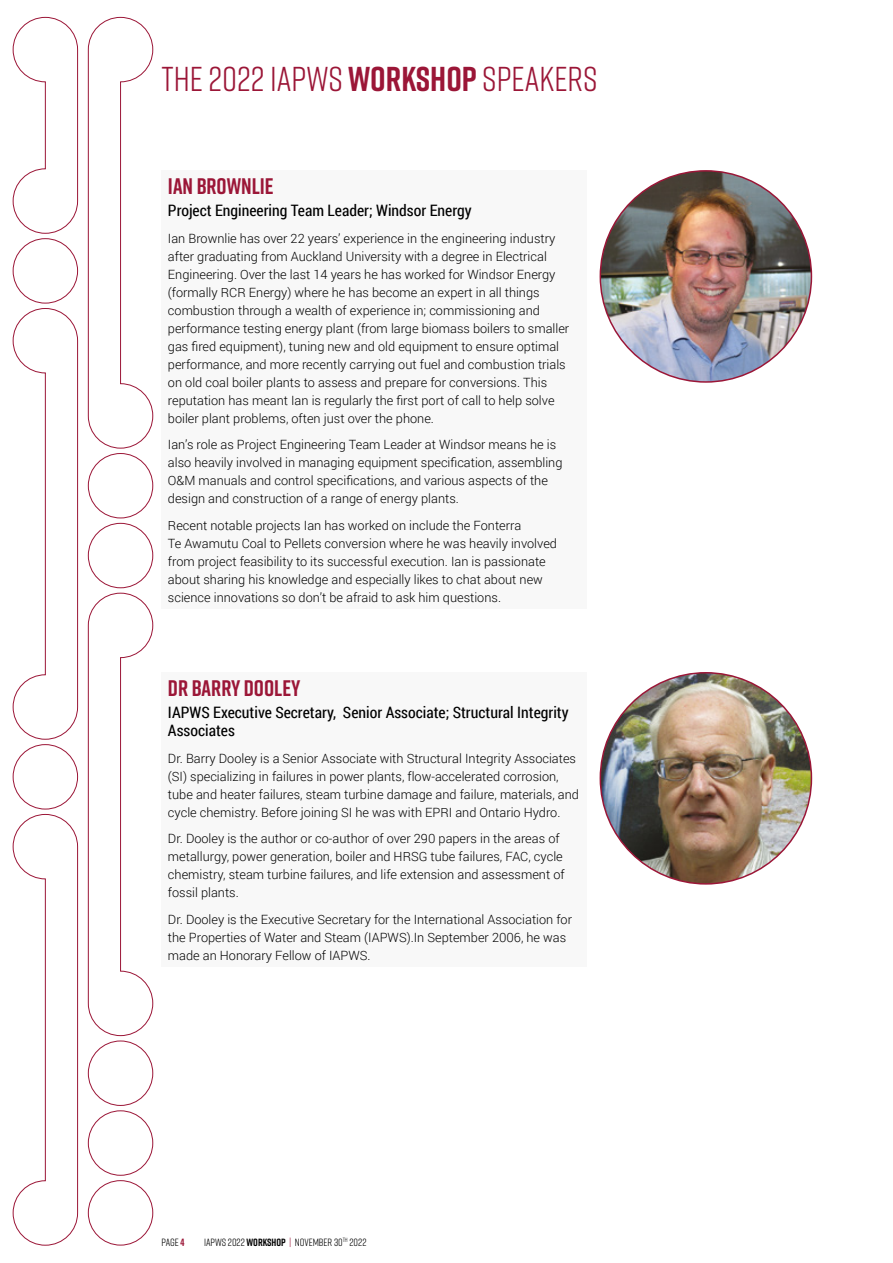
<style>
.page{position:relative;width:893px;height:1263px;background:#fff}
.page>*{position:absolute;margin:0;border:0;box-sizing:border-box;transform-origin:0 0}
.t1{font:34.5px "Rift";color:#9b1637}
.t2{font:700 22.5px "Rift";color:#9b1637}
.t3{font:15.75px/18px "Roboto Condensed";color:#000}
.t4{font:300 12.75px/18px "Roboto";color:#000}
.t5{font:10.5px "Rift";color:#000}
.s1{font-weight:700}
.s2{font-weight:700;color:#9b1637}
.s3{color:#9b1637}
</style>
<div class="page">
<div style="left:88px;top:1040px;width:65px;height:66px;border:1px solid #9b1637;border-radius:50%"></div>
<div style="left:88px;top:1180px;width:65px;height:65px;border:1px solid #9b1637;border-radius:50%"></div>
<div style="left:88px;top:1110px;width:65px;height:66px;border:1px solid #9b1637;border-radius:50%"></div>
<svg style="left:88px;top:592px;width:66px;height:444px"></svg>
<div style="left:88px;top:453px;width:65px;height:65px;border:1px solid #9b1637;border-radius:50%"></div>
<div style="left:88px;top:523px;width:65px;height:65px;border:1px solid #9b1637;border-radius:50%"></div>
<svg style="left:88px;top:17px;width:66px;height:432px"></svg>
<div style="left:13px;top:744px;width:65px;height:65px;border:1px solid #9b1637;border-radius:50%"></div>
<svg style="left:12px;top:308px;width:66px;height:432px"></svg>
<div style="left:13px;top:238px;width:65px;height:65px;border:1px solid #9b1637;border-radius:50%"></div>
<svg style="left:12px;top:17px;width:66px;height:217px"></svg>
<svg style="left:12px;top:814px;width:66px;height:432px"></svg>
<div style="left:162px;top:170px;width:425px;height:438px;background:#f8f8f8"></div>
<img style="left:600px;top:171px;width:211px;height:211px;border-radius:106px">
<div style="left:162px;top:672px;width:425px;height:294px;background:#f8f8f8"></div>
<img style="left:600px;top:673px;width:211px;height:211px;border-radius:106px">
<h1 class="t1" style="left:162px;top:54px;width:437px">THE 2022 IAPWS <span class="s1">WORKSHOP</span> SPEAKERS</h1>
<h2 class="t2" style="left:168px;top:170px;width:107px">IAN BROWNLIE</h2>
<p class="t3" style="left:168px;top:201px;width:305px">Project Engineering Team Leader; Windsor Energy</p>
<p class="t4" style="left:168px;top:229px;width:403px">Ian Brownlie has over 22 years’ experience in the engineering industry after graduating from Auckland University with a degree in Electrical Engineering. Over the last 14 years he has worked for Windsor Energy (formally RCR Energy) where he has become an expert in all things combustion through a wealth of experience in; commissioning and performance testing energy plant (from large biomass boilers to smaller gas fired equipment), tuning new and old equipment to ensure optimal performance, and more recently carrying out fuel and combustion trials on old coal boiler plants to assess and prepare for conversions. This reputation has meant Ian is regularly the first port of call to help solve boiler plant problems, often just over the phone.</p>
<p class="t4" style="left:168px;top:435px;width:396px">Ian’s role as Project Engineering Team Leader at Windsor means he is also heavily involved in managing equipment specification, assembling O&amp;M manuals and control specifications, and various aspects of the design and construction of a range of energy plants.</p>
<p class="t4" style="left:168px;top:516px;width:391px">Recent notable projects Ian has worked on include the Fonterra<br>Te Awamutu Coal to Pellets conversion where he was heavily involved from project feasibility to its successful execution. Ian is passionate about sharing his knowledge and especially likes to chat about new science innovations so don’t be afraid to ask him questions.</p>
<h2 class="t2" style="left:168px;top:672px;width:134px">DR BARRY DOOLEY</h2>
<p class="t3" style="left:168px;top:703px;width:402px">IAPWS Executive Secretary, Senior Associate; Structural Integrity<br>Associates</p>
<p class="t4" style="left:168px;top:749px;width:413px">Dr. Barry Dooley is a Senior Associate with Structural Integrity Associates (SI) specializing in failures in power plants, flow-accelerated corrosion, tube and heater failures, steam turbine damage and failure, materials, and cycle chemistry. Before joining SI he was with EPRI and Ontario Hydro.</p>
<p class="t4" style="left:168px;top:829px;width:398px">Dr. Dooley is the author or co-author of over 290 papers in the areas of metallurgy, power generation, boiler and HRSG tube failures, FAC, cycle chemistry, steam turbine failures, and life extension and assessment of fossil plants.</p>
<p class="t4" style="left:168px;top:910px;width:406px">Dr. Dooley is the Executive Secretary for the International Association for the Properties of Water and Steam (IAPWS).In September 2006, he was made an Honorary Fellow of IAPWS.</p>
<p class="t5" style="left:162px;top:1234px;width:25px">PAGE <span class="s2">4</span></p>
<p class="t5" style="left:204px;top:1234px;width:164px">IAPWS 2022 <span class="s1">WORKSHOP</span> <span class="s3">|</span> NOVEMBER 30<sup>TH</sup> 2022</p>
</div>
